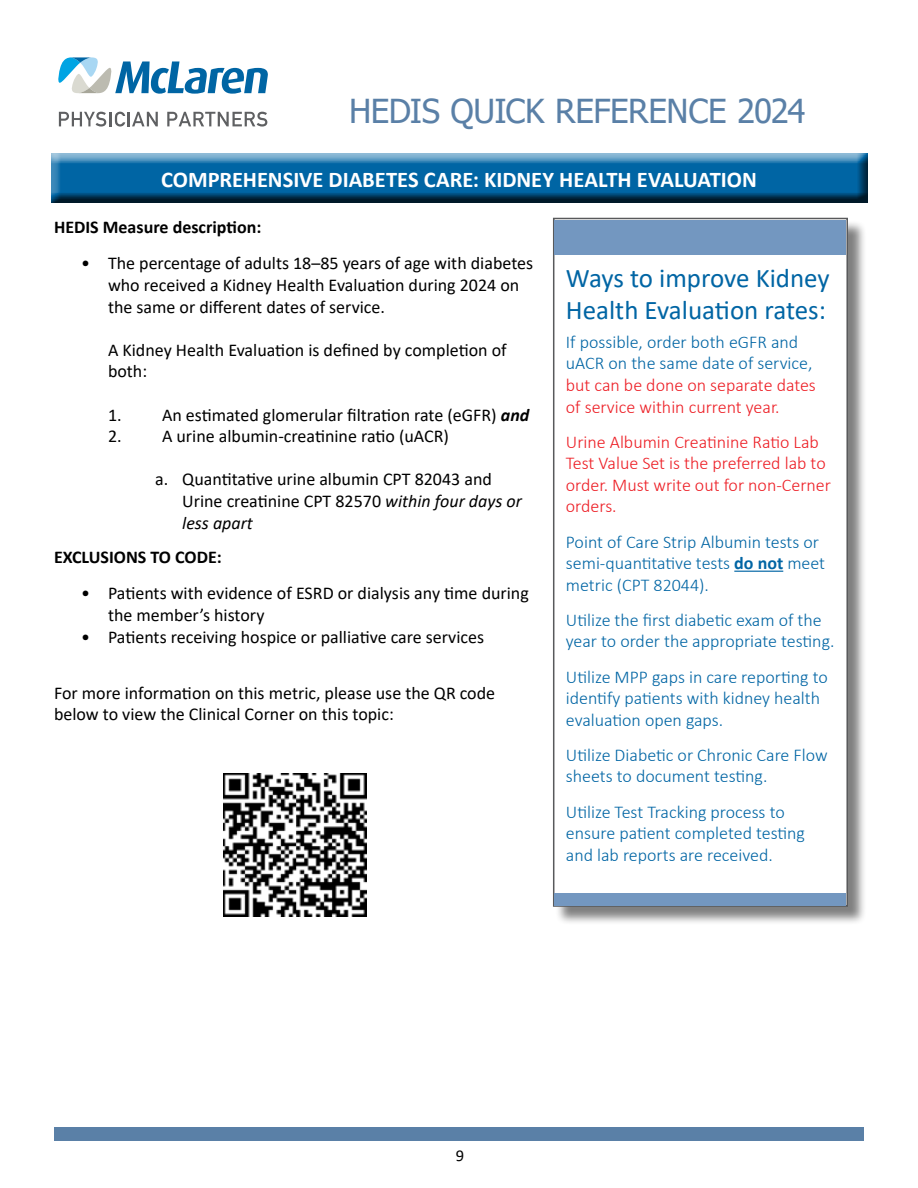
<style>
.page{position:relative;width:918px;height:1188px;background:#fff}
.page>*{position:absolute;margin:0;border:0;box-sizing:border-box;transform-origin:0 0}
.t1{font:33px "Tahoma";letter-spacing:-.015em;color:#5a80a7}
.t2{font:27px/32.4px "Calibri";color:#0065a4}
.t3{font:700 22.5px "Calibri";color:#fff}
.t4{font:18px/21.6px "Calibri";color:#000}
.t5{font:300 18px/21.6px "Calibri";color:#0065a4}
.t6{font:300 18px/21.6px "Calibri";color:#ed1d24}
.t7{font:700 18px "Calibri";color:#000}
.t8{font:16.5px "Calibri";color:#000}
.s1{font-weight:700;font-style:italic}
.s2{font-style:italic}
.s3{font-weight:700}
</style>
<div class="page">
<svg style="left:58px;top:57px;width:210px;height:37px"></svg>
<svg style="left:59px;top:112px;width:47px;height:15px"></svg>
<hr style="left:109px;top:112px;width:3px;height:14px;background:#5f6062">
<svg style="left:115px;top:112px;width:43px;height:15px"></svg>
<svg style="left:167px;top:112px;width:100px;height:15px"></svg>
<div style="left:54px;top:1127px;width:810px;height:14px;background:#5a80a7"></div>
<div style="left:45px;top:145px;width:834px;height:58px;background:#000;opacity:.75"></div>
<img style="left:224px;top:774px;width:143px;height:143px">
<div style="left:555px;top:220px;width:312px;height:705px;background:#000;opacity:.5"></div>
<div style="left:553px;top:218px;width:295px;height:689px;background:#fff;border:2px solid #58595b"></div>
<div style="left:555px;top:221px;width:291px;height:34px;background:#7397c0"></div>
<div style="left:555px;top:893px;width:291px;height:12px;background:#7397c0"></div>
<hr style="left:734px;top:571px;width:49px;height:1px;background:#0065a4">
<h1 class="t1" style="left:349px;top:89px;width:458px">HEDIS QUICK REFERENCE 2024</h1>
<p class="t3" style="left:161px;top:163px;width:597px">COMPREHENSIVE DIABETES CARE: KIDNEY HEALTH EVALUATION</p>
<p class="t7" style="left:54px;top:214px;width:209px">HEDIS Measure description:</p>
<p class="t4" style="left:108px;top:252px;width:427px;text-indent:-27px">• The percentage of adults 18–85 years of age with diabetes who received a Kidney Health Evaluation during 2024 on the same or different dates of service.</p>
<p class="t4" style="left:108px;top:339px;width:400px">A Kidney Health Evaluation is defined by completion of both:</p>
<p class="t4" style="left:108px;top:403px;width:423px">1. An estimated glomerular filtration rate (eGFR) <span class="s1">and</span></p>
<p class="t4" style="left:108px;top:425px;width:343px">2. A urine albumin-creatinine ratio (uACR)</p>
<p class="t4" style="left:182px;top:468px;width:341px;text-indent:-27px">a. Quantitative urine albumin CPT 82043 and<br>Urine creatinine CPT 82570 <span class="s2">within four days or less apart</span></p>
<p class="t7" style="left:54px;top:544px;width:169px">EXCLUSIONS TO CODE:</p>
<p class="t4" style="left:108px;top:582px;width:422px;text-indent:-27px">• Patients with evidence of ESRD or dialysis any time during the member’s history</p>
<p class="t4" style="left:81px;top:625px;width:405px">• Patients receiving hospice or palliative care services</p>
<h2 class="t2" style="left:566px;top:261px;width:265px">Ways to improve Kidney<br>Health Evaluation rates:</h2>
<p class="t5" style="left:566px;top:331px;width:248px">If possible, order both eGFR and uACR on the same date of service,</p>
<p class="t6" style="left:566px;top:374px;width:252px">but can be done on separate dates of service within current year.</p>
<p class="t6" style="left:566px;top:431px;width:267px">Urine Albumin Creatinine Ratio Lab<br>Test Value Set is the preferred lab to order. Must write out for non-Cerner orders.</p>
<p class="t5" style="left:566px;top:531px;width:261px">Point of Care Strip Albumin tests or semi-quantitative tests <span class="s3">do not</span> meet metric (CPT 82044).</p>
<p class="t5" style="left:566px;top:609px;width:270px">Utilize the first diabetic exam of the year to order the appropriate testing.</p>
<p class="t5" style="left:566px;top:666px;width:263px">Utilize MPP gaps in care reporting to identify patients with kidney health evaluation open gaps.</p>
<p class="t5" style="left:566px;top:744px;width:263px">Utilize Diabetic or Chronic Care Flow sheets to document testing.</p>
<p class="t5" style="left:566px;top:801px;width:241px">Utilize Test Tracking process to ensure patient completed testing and lab reports are received.</p>
<p class="t4" style="left:54px;top:682px;width:443px;line-height:20.7px">For more information on this metric, please use the QR code below to view the Clinical Corner on this topic:</p>
<p class="t8" style="left:456px;top:1144px;width:10px">9</p>
</div>
